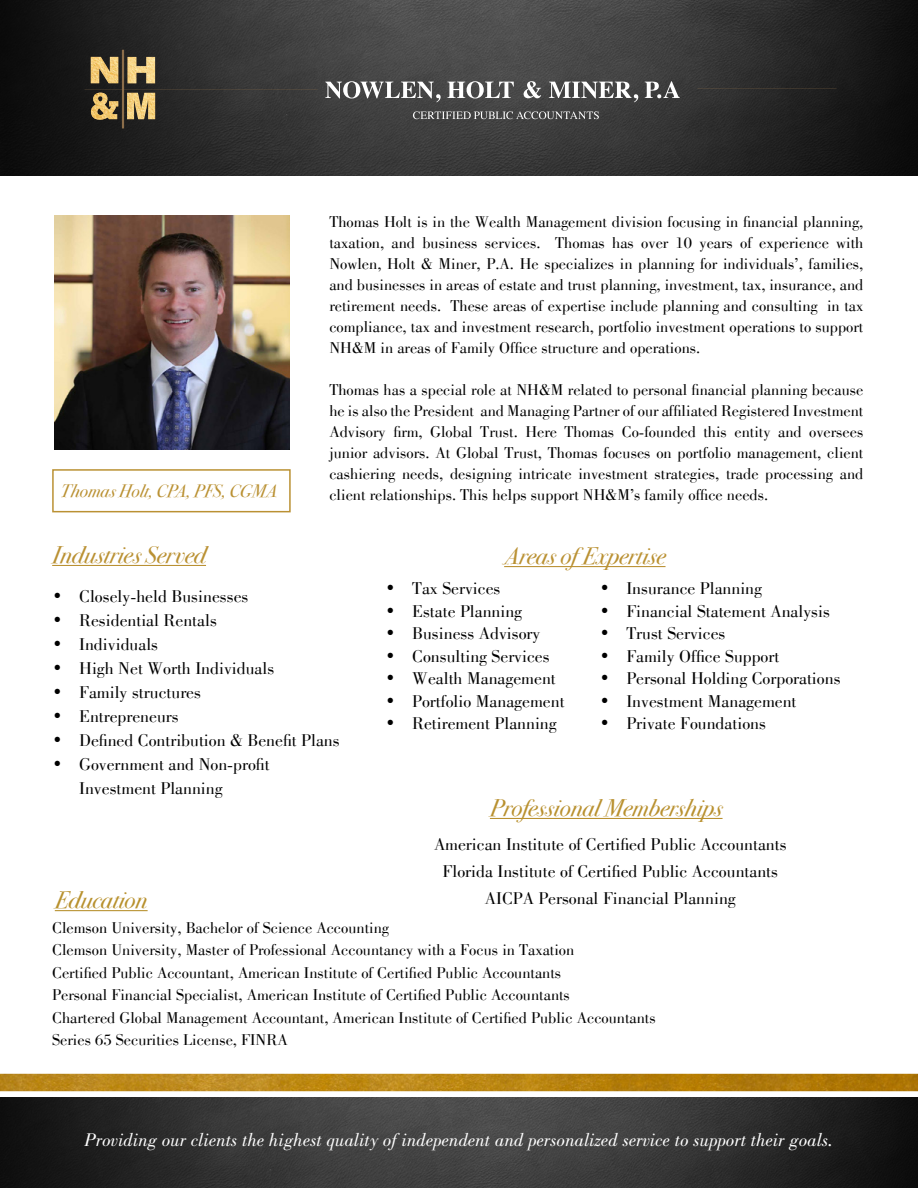
<style>
.page{position:relative;width:918px;height:1188px;background:#fff}
.page>*{position:absolute;margin:0;border:0;box-sizing:border-box;transform-origin:0 0}
.t1{font:24px "Bodoni Svty Two ITCTT Book Ita";color:#ba9133}
.t2{font:24px "Bodoni Svty Two ITCTT Book Ita";color:#b99130}
.t3{font:24px "Bodoni Svty Two ITCTT Book Ita";color:#b8912e}
.t4{font:italic 19.05px "Bodoni Std";color:#fff}
.t5{font:18px/27px "Bodoni BT";color:#000;text-align:center}
.t6{font:18px "Bodoni Svty Two ITCTT Book Ita";color:#ba9133}
.t7{font:16.5px/21px "Bodoni BT";color:#000;text-align:justify}
</style>
<div class="page">
<hr style="left:490px;top:818px;width:233px;height:1px;background:#b99130">
<hr style="left:504px;top:566px;width:162px;height:1px;background:#ba9133">
<hr style="left:52px;top:565px;width:154px;height:1px;background:#ba9133">
<hr style="left:55px;top:910px;width:93px;height:1px;background:#b8912e">
<img style="left:0;top:0;width:918px;height:176px">
<hr style="left:122px;top:50px;width:2px;height:78px;background:#8b6d4a">
<img style="left:85px;top:57px;width:751px;height:63px">
<img style="left:0;top:1097px;width:918px;height:91px">
<img style="left:54px;top:215px;width:235px;height:235px">
<div style="left:52px;top:469px;width:239px;height:43px;border:2px solid #ba9133"></div>
<img style="left:0;top:1074px;width:918px;height:17px">
<p class="t6" style="left:61px;top:480px;width:218px">Thomas Holt, CPA, PFS, CGMA</p>
<p class="t7" style="left:329px;top:211px;width:536px">Thomas Holt is in the Wealth Management division focusing in financial planning, taxation, and business services. Thomas has over 10 years of experience with Nowlen, Holt &amp; Miner, P.A. He specializes in planning for individuals’, families, and businesses in areas of estate and trust planning, investment, tax, insurance, and retirement needs. These areas of expertise include planning and consulting in tax compliance, tax and investment research, portfolio investment operations to support NH&amp;M in areas of Family Office structure and operations.</p>
<p class="t7" style="left:329px;top:379px;width:536px">Thomas has a special role at NH&amp;M related to personal financial planning because he is also the President and Managing Partner of our affiliated Registered Investment Advisory firm, Global Trust. Here Thomas Co-founded this entity and oversees junior advisors. At Global Trust, Thomas focuses on portfolio management, client cashiering needs, designing intricate investment strategies, trade processing and client relationships. This helps support NH&amp;M’s family office needs.</p>
<h1 class="t1" style="left:52px;top:540px;width:155px">Industries Served</h1>
<h1 class="t1" style="left:504px;top:541px;width:163px">Areas of Expertise</h1>
<p class="t5" style="left:52px;top:582px;width:198px">• Closely-held Businesses</p>
<p class="t5" style="left:52px;top:606px;width:166px">• Residential Rentals</p>
<p class="t5" style="left:52px;top:630px;width:108px">• Individuals</p>
<p class="t5" style="left:52px;top:654px;width:224px">• High Net Worth Individuals</p>
<p class="t5" style="left:52px;top:678px;width:150px">• Family structures</p>
<p class="t5" style="left:52px;top:702px;width:128px">• Entrepreneurs</p>
<p class="t5" style="left:52px;top:726px;width:289px">• Defined Contribution &amp; Benefit Plans</p>
<p class="t5" style="left:79px;top:751px;width:192px;line-height:24px;text-align:left;text-indent:-27px">• Government and Non-profit<br>Investment Planning</p>
<p class="t5" style="left:385px;top:574px;width:117px">• Tax Services</p>
<p class="t5" style="left:385px;top:597px;width:139px">• Estate Planning</p>
<p class="t5" style="left:385px;top:619px;width:157px">• Business Advisory</p>
<p class="t5" style="left:385px;top:642px;width:166px">• Consulting Services</p>
<p class="t5" style="left:385px;top:664px;width:172px">• Wealth Management</p>
<p class="t5" style="left:385px;top:687px;width:181px">• Portfolio Management</p>
<p class="t5" style="left:385px;top:709px;width:173px">• Retirement Planning</p>
<p class="t5" style="left:599px;top:574px;width:164px">• Insurance Planning</p>
<p class="t5" style="left:599px;top:597px;width:232px">• Financial Statement Analysis</p>
<p class="t5" style="left:599px;top:619px;width:128px">• Trust Services</p>
<p class="t5" style="left:599px;top:642px;width:181px">• Family Office Support</p>
<p class="t5" style="left:599px;top:664px;width:243px">• Personal Holding Corporations</p>
<p class="t5" style="left:599px;top:687px;width:199px">• Investment Management</p>
<p class="t5" style="left:599px;top:709px;width:168px">• Private Foundations</p>
<h1 class="t2" style="left:490px;top:793px;width:234px">Professional Memberships</h1>
<p class="t5" style="left:434px;top:830px;width:354px">American Institute of Certified Public Accountants<br>Florida Institute of Certified Public Accountants<br>AICPA Personal Financial Planning</p>
<h1 class="t3" style="left:55px;top:885px;width:94px">Education</h1>
<p class="t7" style="left:52px;top:916px;width:605px;line-height:22.5px;text-align:left">Clemson University, Bachelor of Science Accounting<br>Clemson University, Master of Professional Accountancy with a Focus in Taxation<br>Certified Public Accountant, American Institute of Certified Public Accountants<br>Personal Financial Specialist, American Institute of Certified Public Accountants<br>Chartered Global Management Accountant, American Institute of Certified Public Accountants Series 65 Securities License, FINRA</p>
<p class="t4" style="left:85px;top:1129px;width:750px">Providing our clients the highest quality of independent and personalized service to support their goals.</p>
</div>
